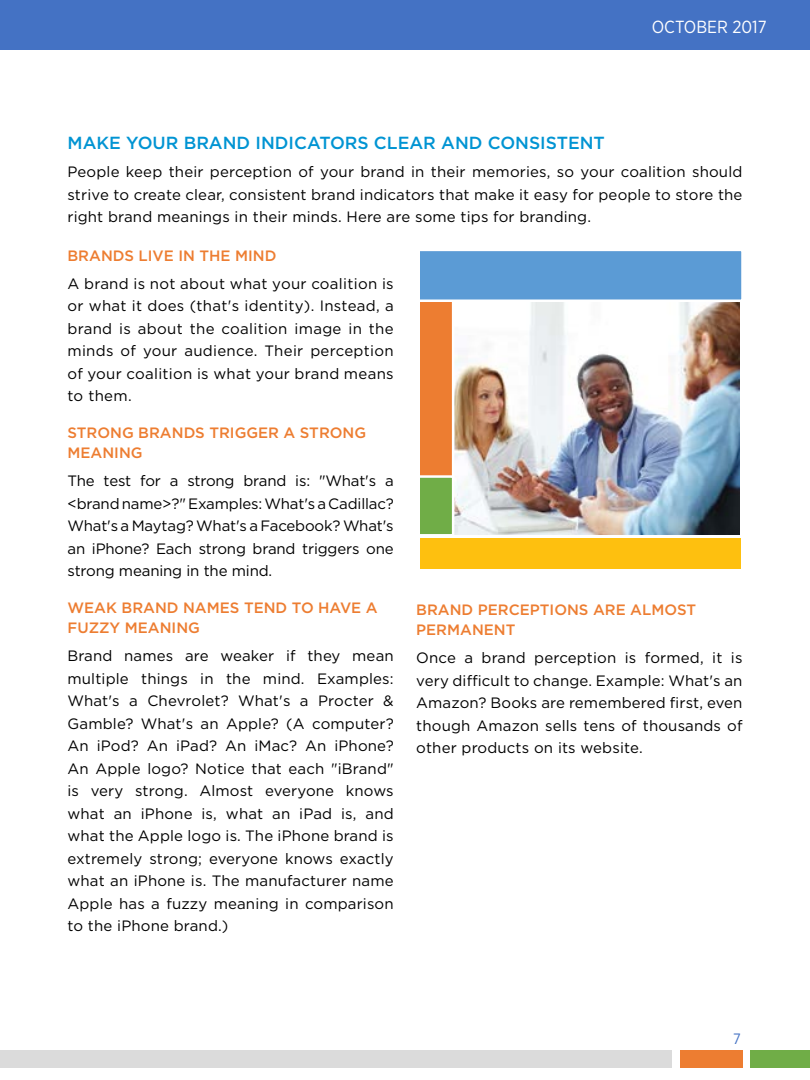
<style>
.page{position:relative;width:810px;height:1080px;background:#fff}
.page>*{position:absolute;margin:0;border:0;box-sizing:border-box;transform-origin:0 0}
.t1{font:500 17.5px "Gotham";color:#0194d3}
.t2{font:17.5px "Gotham Narrow";color:#fff}
.t3{font:15px/22.5px "Gotham";letter-spacing:.01em;color:#000;text-align:justify}
.t4{font:500 15px/20px "Gotham";color:#ed7d31}
.t5{font:15px "Gotham Narrow";color:#4472c4}
</style>
<div class="page">
<div style="left:0;top:0;width:810px;height:50px;background:#4472c4"></div>
<div style="left:680px;top:1050px;width:62px;height:18px;background:#ed7d31"></div>
<div style="left:751px;top:1051px;width:59px;height:17px;background:#70ad47"></div>
<div style="left:0;top:1051px;width:672px;height:17px;background:#dbdbdb"></div>
<img style="left:420px;top:251px;width:322px;height:284px">
<div style="left:420px;top:538px;width:321px;height:31px;background:#fec00f"></div>
<p class="t2" style="left:652px;top:16px;width:117px">OCTOBER 2017</p>
<p class="t1" style="left:68px;top:131px;width:539px">MAKE YOUR BRAND INDICATORS CLEAR AND CONSISTENT</p>
<p class="t3" style="left:68px;top:160px;width:676px">People keep their perception of your brand in their memories, so your coalition should strive to create clear, consistent brand indicators that make it easy for people to store the right brand meanings in their minds. Here are some tips for branding.</p>
<p class="t4" style="left:68px;top:245px;width:211px">BRANDS LIVE IN THE MIND</p>
<p class="t3" style="left:68px;top:272px;width:328px">A brand is not about what your coalition is or what it does (that's identity). Instead, a brand is about the coalition image in the minds of your audience. Their perception of your coalition is what your brand means to them.</p>
<p class="t4" style="left:68px;top:423px;width:300px">STRONG BRANDS TRIGGER A STRONG<br>MEANING</p>
<p class="t3" style="left:68px;top:469px;width:328px">The test for a strong brand is: "What's a &lt;brand name&gt;?" Examples: What's a Cadillac?<br>What's a Maytag? What's a Facebook? What's an iPhone? Each strong brand triggers one strong meaning in the mind.</p>
<p class="t4" style="left:68px;top:598px;width:312px">WEAK BRAND NAMES TEND TO HAVE A<br>FUZZY MEANING</p>
<p class="t3" style="left:68px;top:644px;width:328px">Brand names are weaker if they mean multiple things in the mind. Examples:<br>What's a Chevrolet? What's a Procter &amp; Gamble? What's an Apple? (A computer?<br>An iPod? An iPad? An iMac? An iPhone?<br>An Apple logo? Notice that each "iBrand" is very strong. Almost everyone knows what an iPhone is, what an iPad is, and what the Apple logo is. The iPhone brand is extremely strong; everyone knows exactly what an iPhone is. The manufacturer name Apple has a fuzzy meaning in comparison to the iPhone brand.)</p>
<p class="t4" style="left:416px;top:600px;width:282px">BRAND PERCEPTIONS ARE ALMOST<br>PERMANENT</p>
<p class="t3" style="left:416px;top:646px;width:328px">Once a brand perception is formed, it is very difficult to change. Example: What's an Amazon? Books are remembered first, even though Amazon sells tens of thousands of other products on its website.</p>
<p class="t5" style="left:733px;top:1030px;width:9px">7</p>
</div>
